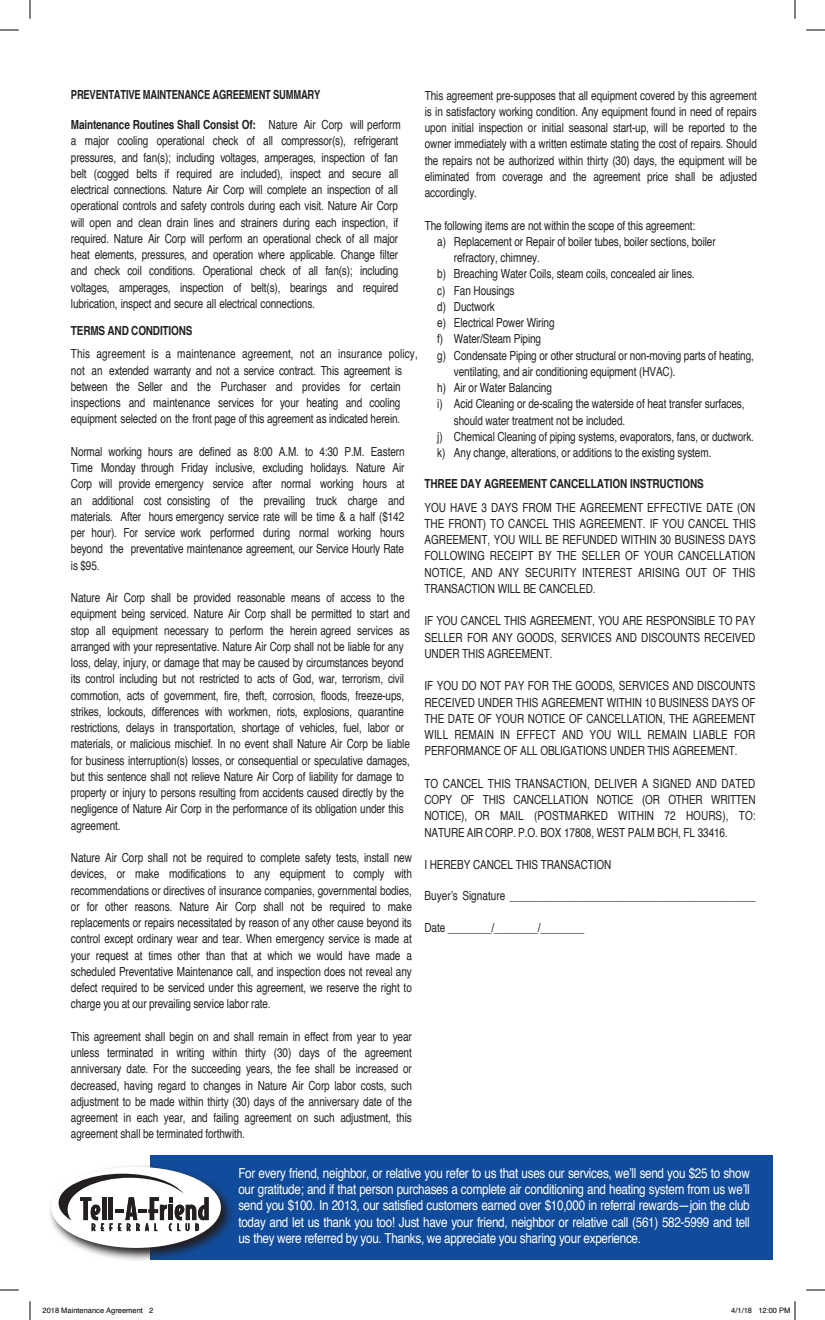
<style>
.page{position:relative;width:825px;height:1320px;background:#fff}
.page>*{position:absolute;margin:0;border:0;box-sizing:border-box;transform-origin:0 0}
.t1{font:13.75px/16.2px "Helvetica";letter-spacing:-.025em;color:#fff;text-align:justify;scale:.85 1}
.t2{font:12.5px/16.2px "Helvetica";letter-spacing:-.015em;color:#231f20;text-align:justify;scale:.8 1}
.t3{font:12.5px "Helvetica";letter-spacing:.005em;color:#231f20;scale:.8 1}
.t4{font:700 12.5px "Helvetica";letter-spacing:-.02em;color:#231f20;scale:.8 1}
.t5{font:700 12.5px "Helvetica";letter-spacing:-.02em;color:#231f20;scale:.75 1}
.t6{font:7.5px "Helvetica";color:#000}
.s1{font-weight:700}
</style>
<div class="page">
<div style="left:151px;top:1156px;width:621px;height:104px;background:#114c9c"></div>
<svg style="left:50px;top:1164px;width:184px;height:96px"></svg>
<div style="left:51px;top:1167px;width:170px;height:81px;background:#fff;border-radius:50%"></div>
<svg style="left:59px;top:1174px;width:150px;height:57px"></svg>
<svg style="left:0;top:29px;width:19px;height:2px"></svg>
<svg style="left:806px;top:29px;width:19px;height:2px"></svg>
<svg style="left:0;top:1289px;width:19px;height:2px"></svg>
<svg style="left:806px;top:1289px;width:19px;height:2px"></svg>
<svg style="left:29px;top:0;width:2px;height:19px"></svg>
<svg style="left:29px;top:1301px;width:2px;height:19px"></svg>
<svg style="left:794px;top:0;width:2px;height:19px"></svg>
<svg style="left:794px;top:1301px;width:2px;height:19px"></svg>
<p class="t5" style="left:71px;top:85px;width:334px">PREVENTATIVE MAINTENANCE AGREEMENT SUMMARY</p>
<p class="t2" style="left:71px;top:117px;width:414px;text-align:left"><span class="s1">Maintenance Routines Shall Consist Of:</span> Nature Air Corp will perform a major cooling operational check of all compressor(s), refrigerant pressures, and fan(s); including voltages, amperages, inspection of fan belt (cogged belts if required are included), inspect and secure all electrical connections. Nature Air Corp will complete an inspection of all operational controls and safety controls during each visit. Nature Air Corp will open and clean drain lines and strainers during each inspection, if required. Nature Air Corp will perform an operational check of all major heat elements, pressures, and operation where applicable. Change filter and check coil conditions. Operational check of all fan(s); including voltages, amperages, inspection of belt(s), bearings and required lubrication, inspect and secure all electrical connections.</p>
<p class="t4" style="left:71px;top:320px;width:153px">TERMS AND CONDITIONS</p>
<p class="t2" style="left:71px;top:346px;width:435px;text-align:left">This agreement is a maintenance agreement, not an insurance policy, not an extended warranty and not a service contract. This agreement is between the Seller and the Purchaser and provides for certain inspections and maintenance services for your heating and cooling equipment selected on the front page of this agreement as indicated herein.</p>
<p class="t2" style="left:71px;top:444px;width:419px">Normal working hours are defined as 8:00 A.M. to 4:30 P.M. Eastern Time Monday through Friday inclusive, excluding holidays. Nature Air Corp will provide emergency service after normal working hours at an additional cost consisting of the prevailing truck charge and materials. After hours emergency service rate will be time &amp; a half ($142 per hour). For service work performed during normal working hours beyond the preventative maintenance agreement, our Service Hourly Rate is $95.</p>
<p class="t2" style="left:71px;top:590px;width:425px;text-align:left">Nature Air Corp shall be provided reasonable means of access to the equipment being serviced. Nature Air Corp shall be permitted to start and stop all equipment necessary to perform the herein agreed services as arranged with your representative. Nature Air Corp shall not be liable for any loss, delay, injury, or damage that may be caused by circumstances beyond its control including but not restricted to acts of God, war, terrorism, civil commotion, acts of government, fire, theft, corrosion, floods, freeze-ups, strikes, lockouts, differences with workmen, riots, explosions, quarantine restrictions, delays in transportation, shortage of vehicles, fuel, labor or materials, or malicious mischief. In no event shall Nature Air Corp be liable for business interruption(s) losses, or consequential or speculative damages, but this sentence shall not relieve Nature Air Corp of liability for damage to property or injury to persons resulting from accidents caused directly by the negligence of Nature Air Corp in the performance of its obligation under this agreement.</p>
<p class="t2" style="left:71px;top:850px;width:428px">Nature Air Corp shall not be required to complete safety tests, install new devices, or make modifications to any equipment to comply with recommendations or directives of insurance companies, governmental bodies, or for other reasons. Nature Air Corp shall not be required to make replacements or repairs necessitated by reason of any other cause beyond its control except ordinary wear and tear. When emergency service is made at your request at times other than that at which we would have made a scheduled Preventative Maintenance call, and inspection does not reveal any defect required to be serviced under this agreement, we reserve the right to charge you at our prevailing service labor rate.</p>
<p class="t2" style="left:71px;top:1029px;width:428px">This agreement shall begin on and shall remain in effect from year to year unless terminated in writing within thirty (30) days of the agreement anniversary date. For the succeeding years, the fee shall be increased or decreased, having regard to changes in Nature Air Corp labor costs, such adjustment to be made within thirty (30) days of the anniversary date of the agreement in each year, and failing agreement on such adjustment, this agreement shall be terminated forthwith.</p>
<p class="t2" style="left:425px;top:87px;width:417px">This agreement pre-supposes that all equipment covered by this agreement is in satisfactory working condition. Any equipment found in need of repairs upon initial inspection or initial seasonal start-up, will be reported to the owner immediately with a written estimate stating the cost of repairs. Should the repairs not be authorized within thirty (30) days, the equipment will be eliminated from coverage and the agreement price shall be adjusted accordingly.</p>
<p class="t2" style="left:425px;top:217px;width:340px">The following items are not within the scope of this agreement:</p>
<p class="t2" style="left:437px;top:234px;width:350px">a) Replacement or Repair of boiler tubes, boiler sections, boiler</p>
<p class="t2" style="left:454px;top:250px;width:109px">refractory, chimney.</p>
<p class="t2" style="left:437px;top:266px;width:323px">b) Breaching Water Coils, steam coils, concealed air lines.</p>
<p class="t2" style="left:437px;top:282px;width:98px">c) Fan Housings</p>
<p class="t2" style="left:437px;top:299px;width:74px">d) Ductwork</p>
<p class="t2" style="left:437px;top:315px;width:148px">e) Electrical Power Wiring</p>
<p class="t2" style="left:437px;top:331px;width:131px">f) Water/Steam Piping</p>
<p class="t2" style="left:437px;top:347px;width:397px">g) Condensate Piping or other structural or non-moving parts of heating,</p>
<p class="t2" style="left:454px;top:364px;width:279px">ventilating, and air conditioning equipment (HVAC).</p>
<p class="t2" style="left:437px;top:380px;width:145px">h) Air or Water Balancing</p>
<p class="t2" style="left:437px;top:396px;width:386px">i) Acid Cleaning or de-scaling the waterside of heat transfer surfaces,</p>
<p class="t2" style="left:454px;top:412px;width:216px">should water treatment not be included.</p>
<p class="t2" style="left:437px;top:429px;width:397px">j) Chemical Cleaning of piping systems, evaporators, fans, or ductwork.</p>
<p class="t2" style="left:437px;top:445px;width:344px">k) Any change, alterations, or additions to the existing system.</p>
<p class="t4" style="left:424px;top:473px;width:351px">THREE DAY AGREEMENT CANCELLATION INSTRUCTIONS</p>
<p class="t2" style="left:424px;top:499px;width:416px">YOU HAVE 3 DAYS FROM THE AGREEMENT EFFECTIVE DATE (ON THE FRONT) TO CANCEL THIS AGREEMENT. IF YOU CANCEL THIS AGREEMENT, YOU WILL BE REFUNDED WITHIN 30 BUSINESS DAYS FOLLOWING RECEIPT BY THE SELLER OF YOUR CANCELLATION NOTICE, AND ANY SECURITY INTEREST ARISING OUT OF THIS TRANSACTION WILL BE CANCELED.</p>
<p class="t2" style="left:424px;top:613px;width:415px">IF YOU CANCEL THIS AGREEMENT, YOU ARE RESPONSIBLE TO PAY SELLER FOR ANY GOODS, SERVICES AND DISCOUNTS RECEIVED UNDER THIS AGREEMENT.</p>
<p class="t2" style="left:424px;top:678px;width:415px">IF YOU DO NOT PAY FOR THE GOODS, SERVICES AND DISCOUNTS RECEIVED UNDER THIS AGREEMENT WITHIN 10 BUSINESS DAYS OF THE DATE OF YOUR NOTICE OF CANCELLATION, THE AGREEMENT WILL REMAIN IN EFFECT AND YOU WILL REMAIN LIABLE FOR PERFORMANCE OF ALL OBLIGATIONS UNDER THIS AGREEMENT.</p>
<p class="t2" style="left:424px;top:776px;width:416px">TO CANCEL THIS TRANSACTION, DELIVER A SIGNED AND DATED COPY OF THIS CANCELLATION NOTICE (OR OTHER WRITTEN NOTICE), OR MAIL (POSTMARKED WITHIN 72 HOURS), TO:<br>NATURE AIR CORP. P.O. BOX 17808, WEST PALM BCH, FL 33416.</p>
<p class="t2" style="left:424px;top:857px;width:235px">I HEREBY CANCEL THIS TRANSACTION</p>
<p class="t3" style="left:424px;top:886px;width:416px">Buyer’s Signature ____________________________________________</p>
<p class="t2" style="left:424px;top:919px;width:201px">Date ________/________/________</p>
<p class="t1" style="left:238px;top:1165px;width:603px">For every friend, neighbor, or relative you refer to us that uses our services, we’ll send you $25 to show our gratitude; and if that person purchases a complete air conditioning and heating system from us we’ll send you $100. In 2013, our satisfied customers earned over $10,000 in referral rewards—join the club today and let us thank you too! Just have your friend, neighbor or relative call (561) 582-5999 and tell us they were referred by you. Thanks, we appreciate you sharing your experience.</p>
<p class="t6" style="left:42px;top:1304px;width:112px">2018 Maintenance Agreement 2</p>
<p class="t6" style="left:731px;top:1304px;width:61px">4/1/18 12:00 PM</p>
</div>
